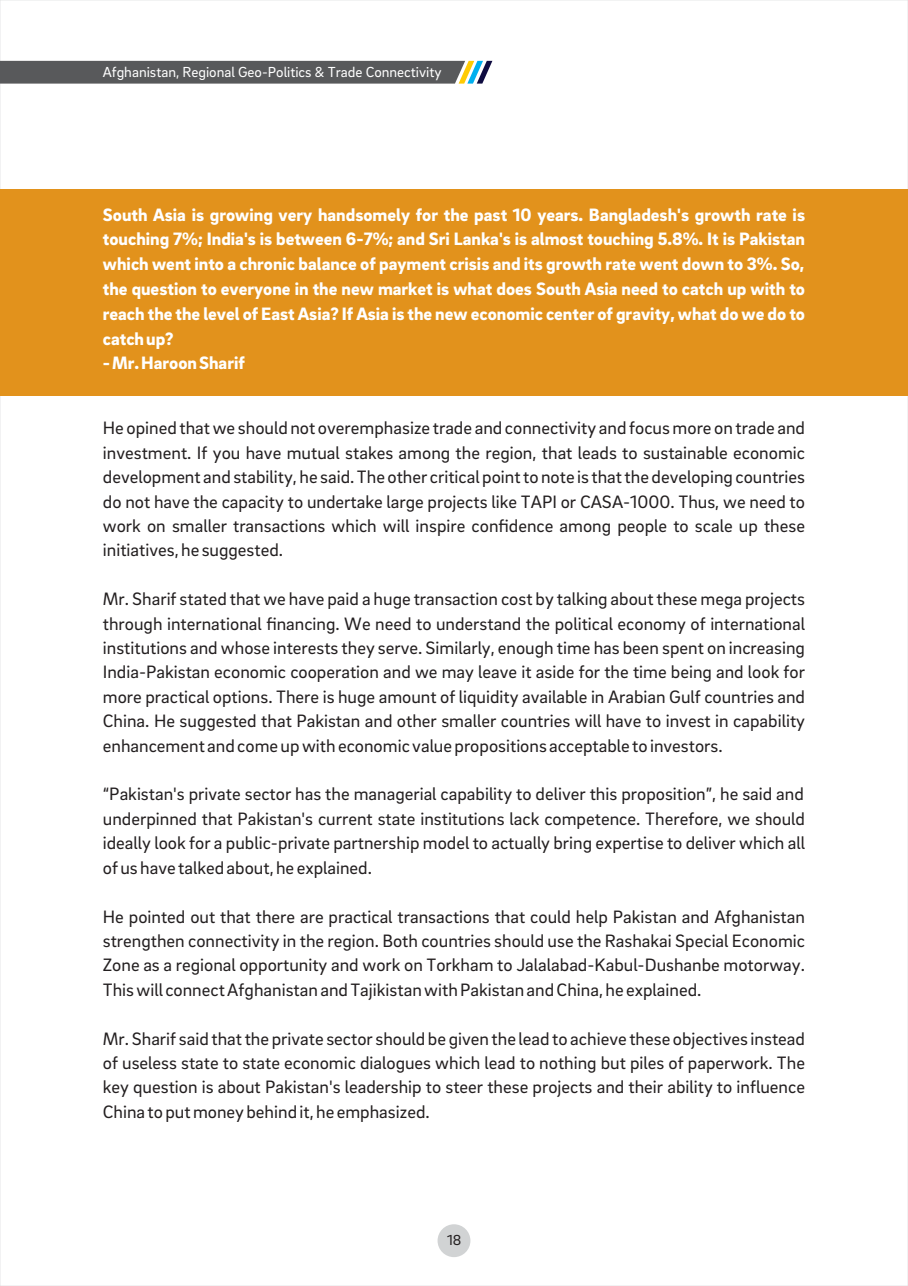
<style>
.page{position:relative;width:908px;height:1286px;background:#fff}
.page>*{position:absolute;margin:0;border:0;box-sizing:border-box;transform-origin:0 0}
.t1{font:18.38px/24.3px "Brix Sans";color:#231f20;text-align:justify}
.t2{font:900 18.38px/24.7px "Brix Sans";color:#fff;text-align:justify}
.t3{font:14.88px "Brix Sans";color:#fff}
.t4{font:14.88px "Brix Sans";color:#231f20}
</style>
<div class="page">
<div style="left:437px;top:1224px;width:33px;height:32px;background:#d1d3d4;border-radius:50%"></div>
<div style="left:0;top:189px;width:907px;height:207px;background:#e2921c"></div>
<svg style="left:0;top:61px;width:492px;height:23px;background:#5f6262"></svg>
<p class="t3" style="left:103px;top:66px;width:340px">Afghanistan, Regional Geo-Politics &amp; Trade Connectivity</p>
<p class="t2" style="left:103px;top:204px;width:703px">South Asia is growing very handsomely for the past 10 years. Bangladesh's growth rate is touching 7%; India's is between 6-7%; and Sri Lanka's is almost touching 5.8%. It is Pakistan which went into a chronic balance of payment crisis and its growth rate went down to 3%. So, the question to everyone in the new market is what does South Asia need to catch up with to reach the the level of East Asia? If Asia is the new economic center of gravity, what do we do to catch up?</p>
<p class="t2" style="left:103px;top:352px;width:143px">- Mr. Haroon Sharif</p>
<p class="t1" style="left:103px;top:417px;width:703px">He opined that we should not overemphasize trade and connectivity and focus more on trade and investment. If you have mutual stakes among the region, that leads to sustainable economic development and stability, he said. The other critical point to note is that the developing countries do not have the capacity to undertake large projects like TAPI or CASA-1000. Thus, we need to work on smaller transactions which will inspire confidence among people to scale up these initiatives, he suggested.</p>
<p class="t1" style="left:103px;top:588px;width:703px">Mr. Sharif stated that we have paid a huge transaction cost by talking about these mega projects through international financing. We need to understand the political economy of international institutions and whose interests they serve. Similarly, enough time has been spent on increasing India-Pakistan economic cooperation and we may leave it aside for the time being and look for more practical options. There is huge amount of liquidity available in Arabian Gulf countries and China. He suggested that Pakistan and other smaller countries will have to invest in capability enhancement and come up with economic value propositions acceptable to investors.</p>
<p class="t1" style="left:103px;top:783px;width:703px">“Pakistan's private sector has the managerial capability to deliver this proposition”, he said and underpinned that Pakistan's current state institutions lack competence. Therefore, we should ideally look for a public-private partnership model to actually bring expertise to deliver which all of us have talked about, he explained.</p>
<p class="t1" style="left:103px;top:905px;width:703px">He pointed out that there are practical transactions that could help Pakistan and Afghanistan strengthen connectivity in the region. Both countries should use the Rashakai Special Economic Zone as a regional opportunity and work on Torkham to Jalalabad-Kabul-Dushanbe motorway.<br>This will connect Afghanistan and Tajikistan with Pakistan and China, he explained.</p>
<p class="t1" style="left:103px;top:1027px;width:703px">Mr. Sharif said that the private sector should be given the lead to achieve these objectives instead of useless state to state economic dialogues which lead to nothing but piles of paperwork. The key question is about Pakistan's leadership to steer these projects and their ability to influence China to put money behind it, he emphasized.</p>
<p class="t4" style="left:447px;top:1233px;width:16px">18</p>
</div>
